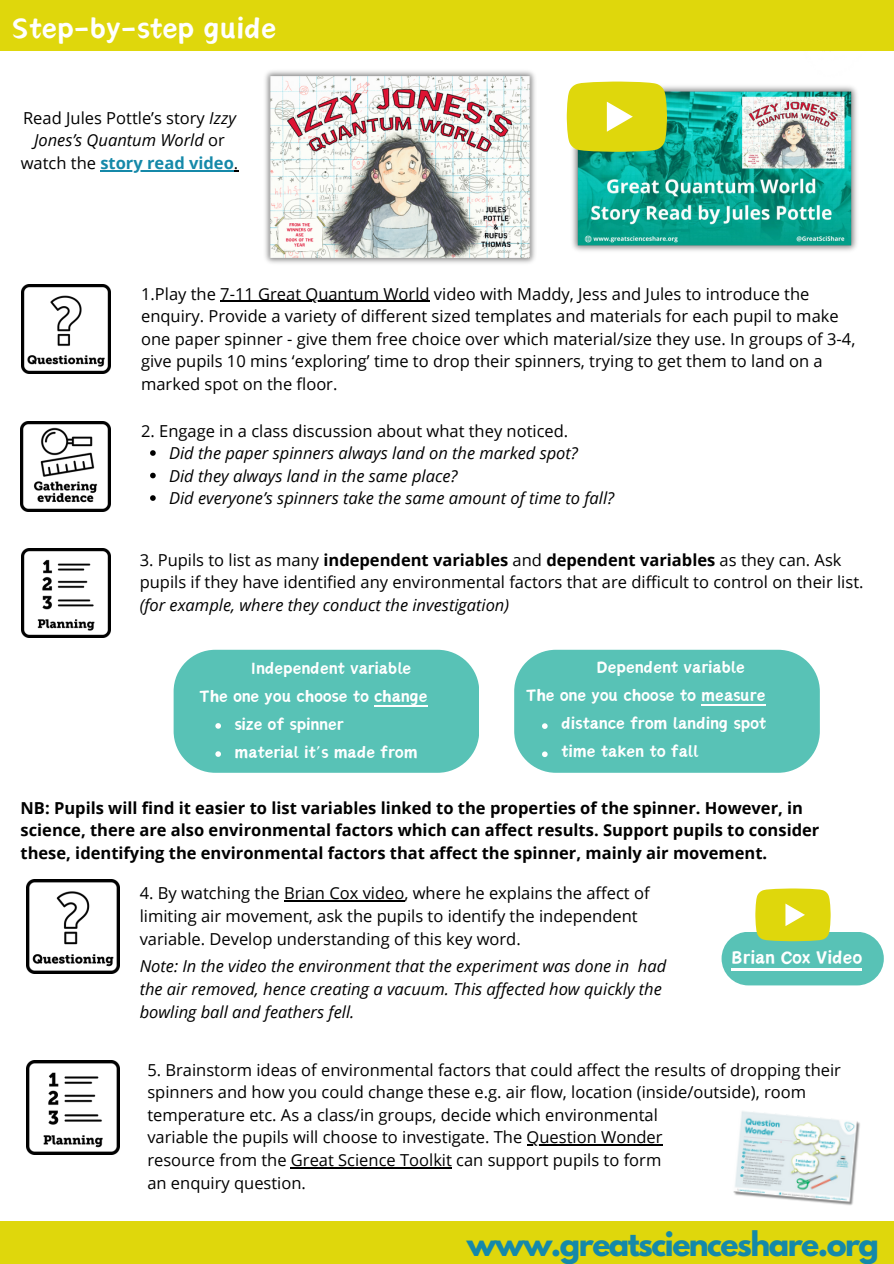
<style>
.page{position:relative;width:894px;height:1264px;background:#fff}
.page>*{position:absolute;margin:0;border:0;box-sizing:border-box;transform-origin:0 0}
.t1{font:36px "Canva Sword Like Dream";color:#fff}
.t2{font:700 30px "League Spartan";letter-spacing:-.05em;color:#1589a9}
.t3{font:22.5px "Canva Sword Like Dream";color:#fff}
.t4{font:20.55px "Canva Sword Like Dream";color:#fff}
.t5{font:16.5px/22.5px "Open Sans";color:#000}
.t6{font:italic 16.5px/22.5px "Open Sans";color:#000}
.t7{font:700 16.5px/22.5px "Open Sans";color:#000}
.s1{font-style:italic}
.s2{font-weight:700;color:#1589a9}
.s3{font-weight:700}
</style>
<div class="page">
<div style="left:0;top:0;width:893px;height:51px;background:#dfd70c"></div>
<img style="left:21px;top:284px;width:89px;height:89px">
<div style="left:0;top:1221px;width:893px;height:42px;background:#dfd70c"></div>
<img style="left:21px;top:421px;width:90px;height:90px">
<img style="left:265px;top:71px;width:270px;height:192px">
<img style="left:26px;top:879px;width:94px;height:94px">
<div style="left:721px;top:931px;width:162px;height:54px;background:#58c2b6;border-radius:27px"></div>
<svg style="left:755px;top:888px;width:75px;height:53px;background:#dfda27"></svg>
<img style="left:26px;top:1060px;width:94px;height:94px">
<img style="left:21px;top:548px;width:89px;height:89px">
<div style="left:173px;top:649px;width:306px;height:123px;background:#58c2b6;border-radius:42px"></div>
<div style="left:514px;top:649px;width:305px;height:123px;background:#58c2b6;border-radius:42px"></div>
<img style="left:572px;top:81px;width:285px;height:170px">
<svg style="left:566px;top:82px;width:100px;height:70px;background:#ddd925"></svg>
<hr style="left:526px;top:1144px;width:136px;height:1px;background:#000">
<hr style="left:291px;top:1167px;width:161px;height:1px;background:#000">
<img style="left:733px;top:1111px;width:127px;height:95px">
<hr style="left:220px;top:301px;width:209px;height:1px;background:#000">
<svg style="left:150px;top:450px;width:6px;height:6px"></svg>
<svg style="left:150px;top:472px;width:6px;height:6px"></svg>
<svg style="left:150px;top:495px;width:6px;height:6px"></svg>
<hr style="left:284px;top:899px;width:120px;height:2px;background:#000">
<hr style="left:100px;top:170px;width:134px;height:1px;background:#1589a9">
<hr style="left:731px;top:968px;width:130px;height:2px;background:#fff">
<hr style="left:374px;top:705px;width:53px;height:1px;background:#fff">
<svg style="left:215px;top:723px;width:6px;height:5px"></svg>
<svg style="left:215px;top:751px;width:6px;height:6px"></svg>
<hr style="left:701px;top:704px;width:64px;height:1px;background:#fff">
<svg style="left:542px;top:723px;width:5px;height:6px"></svg>
<svg style="left:542px;top:751px;width:5px;height:6px"></svg>
<h1 class="t1" style="left:12px;top:11px;width:266px">Step-by-step guide</h1>
<p class="t5" style="left:21px;top:106px;width:219px;text-align:center">Read Jules Pottle’s story <span class="s1">Izzy<br>Jones’s Quantum World</span> or watch the <span class="s2">story read video</span>.</p>
<p class="t5" style="left:141px;top:282px;width:715px">1.Play the 7-11 Great Quantum World video with Maddy, Jess and Jules to introduce the enquiry. Provide a variety of different sized templates and materials for each pupil to make one paper spinner - give them free choice over which material/size they use. In groups of 3-4, give pupils 10 mins ‘exploring’ time to drop their spinners, trying to get them to land on a marked spot on the floor.</p>
<p class="t5" style="left:141px;top:419px;width:428px">2. Engage in a class discussion about what they noticed.</p>
<p class="t6" style="left:169px;top:441px;width:446px">Did the paper spinners always land on the marked spot?<br>Did they always land in the same place?<br>Did everyone’s spinners take the same amount of time to fall?</p>
<p class="t5" style="left:140px;top:548px;width:725px">3. Pupils to list as many <span class="s3">independent variables</span> and <span class="s3">dependent variables</span> as they can. Ask pupils if they have identified any environmental factors that are difficult to control on their list.</p>
<p class="t6" style="left:140px;top:593px;width:371px">(for example, where they conduct the investigation)</p>
<p class="t4" style="left:251px;top:658px;width:161px">Independent variable</p>
<p class="t4" style="left:199px;top:686px;width:229px">The one you choose to change</p>
<p class="t4" style="left:234px;top:714px;width:111px">size of spinner</p>
<p class="t4" style="left:234px;top:742px;width:185px">material it’s made from</p>
<p class="t4" style="left:596px;top:657px;width:150px">Dependent variable</p>
<p class="t4" style="left:526px;top:685px;width:241px">The one you choose to measure</p>
<p class="t4" style="left:561px;top:713px;width:207px">distance from landing spot</p>
<p class="t4" style="left:561px;top:741px;width:139px">time taken to fall</p>
<p class="t7" style="left:21px;top:796px;width:800px">NB: Pupils will find it easier to list variables linked to the properties of the spinner. However, in science, there are also environmental factors which can affect results. Support pupils to consider these, identifying the environmental factors that affect the spinner, mainly air movement.</p>
<p class="t5" style="left:140px;top:881px;width:511px;line-height:23px">4. By watching the Brian Cox video, where he explains the affect of limiting air movement, ask the pupils to identify the independent variable. Develop understanding of this key word.</p>
<p class="t6" style="left:140px;top:954px;width:528px;line-height:23px">Note: In the video the environment that the experiment was done in had the air removed, hence creating a vacuum. This affected how quickly the bowling ball and feathers fell.</p>
<h3 class="t3" style="left:731px;top:947px;width:132px">Brian Cox Video</h3>
<p class="t5" style="left:147px;top:1058px;width:695px">5. Brainstorm ideas of environmental factors that could affect the results of dropping their spinners and how you could change these e.g. air flow, location (inside/outside), room temperature etc. As a class/in groups, decide which environmental<br>variable the pupils will choose to investigate. The Question Wonder<br>resource from the Great Science Toolkit can support pupils to form<br>an enquiry question.</p>
<h2 class="t2" style="left:466px;top:1228px;width:414px">www.greatscienceshare.org</h2>
</div>
